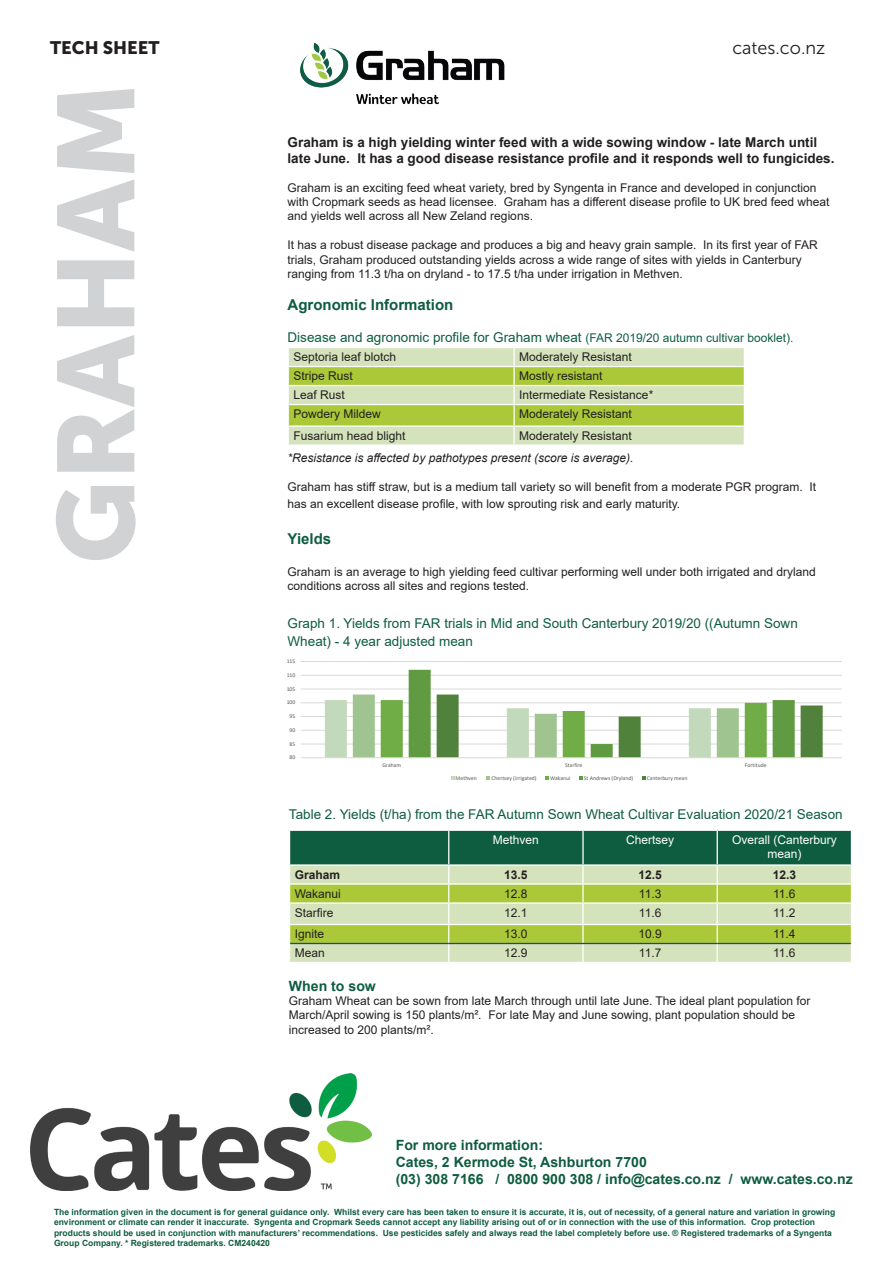
<style>
.page{position:relative;width:893px;height:1263px;background:#fff}
.page>*{position:absolute;margin:0;border:0;box-sizing:border-box;transform-origin:0 0}
.t1{font:108px "Museo Sans 900";color:#d1d2d4}
.t2{font:18px "Museo Sans 300";color:#231f20}
.t3{font:18px "Museo Sans 900";color:#231f20}
.t4{font:700 15px "Arial";color:#0f5d40}
.t5{font:700 14.1px/17px "Arial";color:#0f5d40}
.t6{font:13.5px/18.5px "Arial";color:#0f5d40}
.t7{font:700 13.5px/16.2px "Arial";color:#231f20}
.t8{font:12px/14.4px "Arial";color:#231f20}
.t9{font:italic 12px "Arial";color:#231f20}
.t10{font:12px/14.4px "Arial";color:#fff;text-align:center}
.t11{font:700 12px "Arial";color:#231f20}
.t12{font:700 8.55px/10.2px "Arial";color:#0f5d40}
.t13{font:5.7px "Calibri";color:#595959}
.s1{font-size:12px}
</style>
<div class="page">
<img style="left:31px;top:1073px;width:341px;height:118px">
<svg style="left:288px;top:348px;width:457px;height:96px;background:#c6da8c"></svg>
<img style="left:300px;top:42px;width:205px;height:63px">
<svg style="left:289px;top:830px;width:563px;height:132px;background:#99bb7c"></svg>
<hr style="left:290px;top:943px;width:159px;height:1px;background:#253e8f">
<hr style="left:449px;top:943px;width:134px;height:1px;background:#253e8f">
<hr style="left:583px;top:943px;width:134px;height:1px;background:#253e8f">
<hr style="left:717px;top:943px;width:134px;height:1px;background:#253e8f">
<svg style="left:301px;top:661px;width:540px;height:119px"></svg>
<h2 class="t3" style="left:50px;top:38px;width:111px">TECH SHEET</h2>
<h2 class="t2" style="left:732px;top:38px;width:94px">cates.co.nz</h2>
<h1 class="t1" style="left:35px;top:564px;width:483px;rotate:-90deg">GRAHAM</h1>
<p class="t7" style="left:288px;top:134px;width:548px">Graham is a high yielding winter feed with a wide sowing window - late March until late June. It has a good disease resistance profile and it responds well to fungicides.</p>
<p class="t8" style="left:288px;top:180px;width:543px">Graham is an exciting feed wheat variety, bred by Syngenta in France and developed in conjunction with Cropmark seeds as head licensee. Graham has a different disease profile to UK bred feed wheat and yields well across all New Zeland regions.</p>
<p class="t8" style="left:288px;top:238px;width:532px">It has a robust disease package and produces a big and heavy grain sample. In its first year of FAR trials, Graham produced outstanding yields across a wide range of sites with yields in Canterbury ranging from 11.3 t/ha on dryland - to 17.5 t/ha under irrigation in Methven.</p>
<p class="t4" style="left:288px;top:295px;width:167px">Agronomic Information</p>
<p class="t6" style="left:288px;top:328px;width:507px">Disease and agronomic profile for Graham wheat <span class="s1">(FAR 2019/20 autumn cultivar booklet).</span></p>
<p class="t8" style="left:293px;top:350px;width:104px">Septoria leaf blotch</p>
<p class="t8" style="left:519px;top:350px;width:114px">Moderately Resistant</p>
<p class="t8" style="left:293px;top:369px;width:61px">Stripe Rust</p>
<p class="t8" style="left:519px;top:369px;width:85px">Mostly resistant</p>
<p class="t8" style="left:293px;top:388px;width:53px">Leaf Rust</p>
<p class="t8" style="left:519px;top:388px;width:136px">Intermediate Resistance*</p>
<p class="t8" style="left:293px;top:407px;width:89px">Powdery Mildew</p>
<p class="t8" style="left:519px;top:407px;width:114px">Moderately Resistant</p>
<p class="t8" style="left:293px;top:428px;width:114px">Fusarium head blight</p>
<p class="t8" style="left:519px;top:428px;width:114px">Moderately Resistant</p>
<p class="t9" style="left:288px;top:450px;width:347px">*Resistance is affected by pathotypes present (score is average).</p>
<p class="t8" style="left:288px;top:478px;width:530px;line-height:17px">Graham has stiff straw, but is a medium tall variety so will benefit from a moderate PGR program. It has an excellent disease profile, with low sprouting risk and early maturity.</p>
<p class="t4" style="left:288px;top:528px;width:45px">Yields</p>
<p class="t8" style="left:288px;top:564px;width:530px">Graham is an average to high yielding feed cultivar performing well under both irrigated and dryland conditions across all sites and regions tested.</p>
<p class="t6" style="left:288px;top:614px;width:512px">Graph 1. Yields from FAR trials in Mid and South Canterbury 2019/20 ((Autumn Sown<br>Wheat) - 4 year adjusted mean</p>
<p class="t13" style="left:287px;top:657px;width:10px">115</p>
<p class="t13" style="left:287px;top:671px;width:10px">110</p>
<p class="t13" style="left:287px;top:685px;width:10px">105</p>
<p class="t13" style="left:287px;top:698px;width:10px">100</p>
<p class="t13" style="left:290px;top:712px;width:7px">95</p>
<p class="t13" style="left:290px;top:726px;width:7px">90</p>
<p class="t13" style="left:290px;top:740px;width:7px">85</p>
<p class="t13" style="left:290px;top:753px;width:7px">80</p>
<p class="t13" style="left:382px;top:761px;width:20px">Graham</p>
<p class="t13" style="left:565px;top:761px;width:19px">Starfire</p>
<p class="t13" style="left:745px;top:761px;width:23px">Fortitude</p>
<p class="t13" style="left:456px;top:774px;width:23px">Methven</p>
<p class="t13" style="left:491px;top:774px;width:47px">Chertsey (irrigated)</p>
<p class="t13" style="left:550px;top:774px;width:22px">Wakanui</p>
<p class="t13" style="left:584px;top:774px;width:51px">St Andrews (Dryland)</p>
<p class="t13" style="left:647px;top:774px;width:42px">Canterbury mean</p>
<p class="t6" style="left:289px;top:805px;width:555px">Table 2. Yields (t/ha) from the FAR Autumn Sown Wheat Cultivar Evaluation 2020/21 Season</p>
<p class="t10" style="left:493px;top:832px;width:48px">Methven</p>
<p class="t10" style="left:626px;top:832px;width:50px">Chertsey</p>
<p class="t10" style="left:732px;top:832px;width:106px">Overall (Canterbury mean)</p>
<p class="t11" style="left:295px;top:866px;width:47px">Graham</p>
<p class="t11" style="left:504px;top:866px;width:25px">13.5</p>
<p class="t11" style="left:638px;top:866px;width:25px">12.5</p>
<p class="t11" style="left:773px;top:866px;width:25px">12.3</p>
<p class="t8" style="left:295px;top:886px;width:48px">Wakanui</p>
<p class="t8" style="left:504px;top:886px;width:25px">12.8</p>
<p class="t8" style="left:639px;top:886px;width:24px">11.3</p>
<p class="t8" style="left:773px;top:886px;width:24px">11.6</p>
<p class="t8" style="left:295px;top:905px;width:40px">Starfire</p>
<p class="t8" style="left:504px;top:905px;width:25px">12.1</p>
<p class="t8" style="left:639px;top:905px;width:24px">11.6</p>
<p class="t8" style="left:773px;top:905px;width:24px">11.2</p>
<p class="t8" style="left:295px;top:927px;width:31px">Ignite</p>
<p class="t8" style="left:504px;top:927px;width:25px">13.0</p>
<p class="t8" style="left:638px;top:927px;width:25px">10.9</p>
<p class="t8" style="left:773px;top:927px;width:24px">11.4</p>
<p class="t8" style="left:295px;top:946px;width:32px">Mean</p>
<p class="t8" style="left:504px;top:946px;width:25px">12.9</p>
<p class="t8" style="left:639px;top:946px;width:24px">11.7</p>
<p class="t8" style="left:773px;top:946px;width:24px">11.6</p>
<p class="t5" style="left:289px;top:977px;width:89px">When to sow</p>
<p class="t8" style="left:289px;top:993px;width:523px">Graham Wheat can be sown from late March through until late June. The ideal plant population for<br>March/April sowing is 150 plants/m². For late May and June sowing, plant population should be increased to 200 plants/m².</p>
<p class="t5" style="left:396px;top:1137px;width:459px">For more information:<br>Cates, 2 Kermode St, Ashburton 7700<br>(03) 308 7166 / 0800 900 308 / info@cates.co.nz / www.cates.co.nz</p>
<p class="t12" style="left:54px;top:1207px;width:783px">The information given in the document is for general guidance only. Whilst every care has been taken to ensure it is accurate, it is, out of necessity, of a general nature and variation in growing environment or climate can render it inaccurate. Syngenta and Cropmark Seeds cannot accept any liability arising out of or in connection with the use of this information. Crop protection products should be used in conjunction with manufacturers’ recommendations. Use pesticides safely and always read the label completely before use. ® Registered trademarks of a Syngenta Group Company. * Registered trademarks. CM240420</p>
</div>
